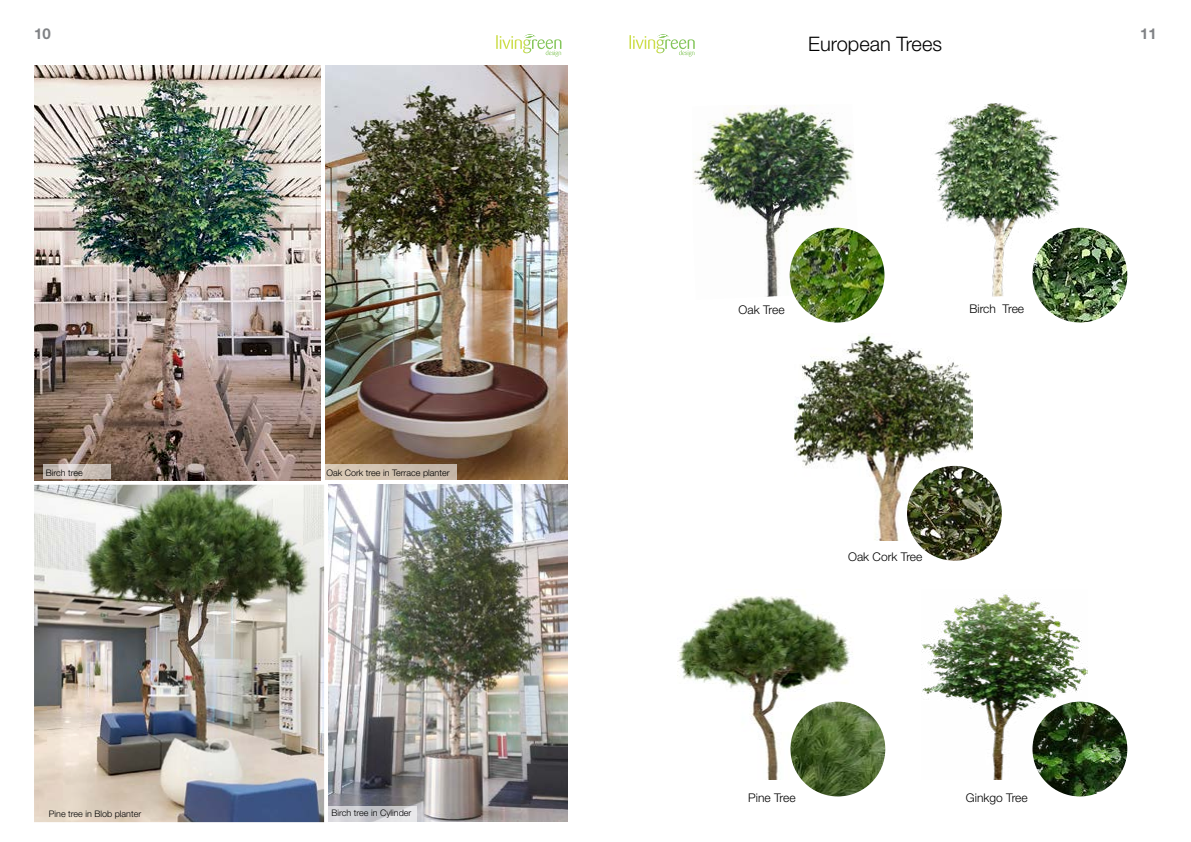
<style>
.page{position:relative;width:1191px;height:842px;background:#fff}
.page>*{position:absolute;margin:0;border:0;box-sizing:border-box;transform-origin:0 0}
.t1{font:300 20px "Helvetica Neue LT Std";color:#000}
.t2{font:700 15px "Helvetica Neue LT Std";color:#808285}
.t3{font:300 12px "Helvetica Neue LT Std";color:#000}
.t4{font:300 9px "Helvetica Neue LT Std";color:#000}
</style>
<div class="page">
<img style="left:693px;top:105px;width:165px;height:192px">
<img style="left:329px;top:485px;width:238px;height:336px">
<img style="left:34px;top:485px;width:290px;height:337px">
<img style="left:325px;top:65px;width:242px;height:414px">
<div style="left:325px;top:464px;width:131px;height:16px;background:linear-gradient(to right,#ddcdb8,#c3b5a7)"></div>
<svg style="left:328px;top:806px;width:88px;height:16px"></svg>
<img style="left:795px;top:335px;width:177px;height:205px">
<img style="left:907px;top:466px;width:94px;height:95px;border-radius:47px">
<img style="left:677px;top:596px;width:183px;height:184px">
<img style="left:790px;top:702px;width:95px;height:94px;border-radius:47px">
<img style="left:921px;top:594px;width:166px;height:186px">
<img style="left:1032px;top:702px;width:95px;height:94px;border-radius:47px">
<img style="left:789px;top:228px;width:95px;height:95px;border-radius:47px">
<img style="left:935px;top:103px;width:136px;height:194px">
<img style="left:1032px;top:228px;width:95px;height:95px;border-radius:47px">
<img style="left:34px;top:65px;width:286px;height:415px">
<svg style="left:43px;top:464px;width:67px;height:15px"></svg>
<svg style="left:496px;top:34px;width:65px;height:23px"></svg>
<svg style="left:629px;top:34px;width:65px;height:23px"></svg>
<h2 class="t2" style="left:34px;top:24px;width:18px">10</h2>
<h2 class="t2" style="left:1140px;top:24px;width:18px">11</h2>
<h1 class="t1" style="left:808px;top:32px;width:135px">European Trees</h1>
<p class="t4" style="left:46px;top:467px;width:39px">Birch tree</p>
<p class="t4" style="left:326px;top:467px;width:125px">Oak Cork tree in Terrace planter</p>
<p class="t4" style="left:49px;top:808px;width:94px">Pine tree in Blob planter</p>
<p class="t4" style="left:331px;top:807px;width:81px">Birch tree in Cylinder</p>
<h3 class="t3" style="left:738px;top:302px;width:48px">Oak Tree</h3>
<h3 class="t3" style="left:969px;top:302px;width:56px">Birch Tree</h3>
<h3 class="t3" style="left:848px;top:549px;width:76px">Oak Cork Tree</h3>
<h3 class="t3" style="left:748px;top:791px;width:49px">Pine Tree</h3>
<h3 class="t3" style="left:966px;top:790px;width:63px">Ginkgo Tree</h3>
</div>
